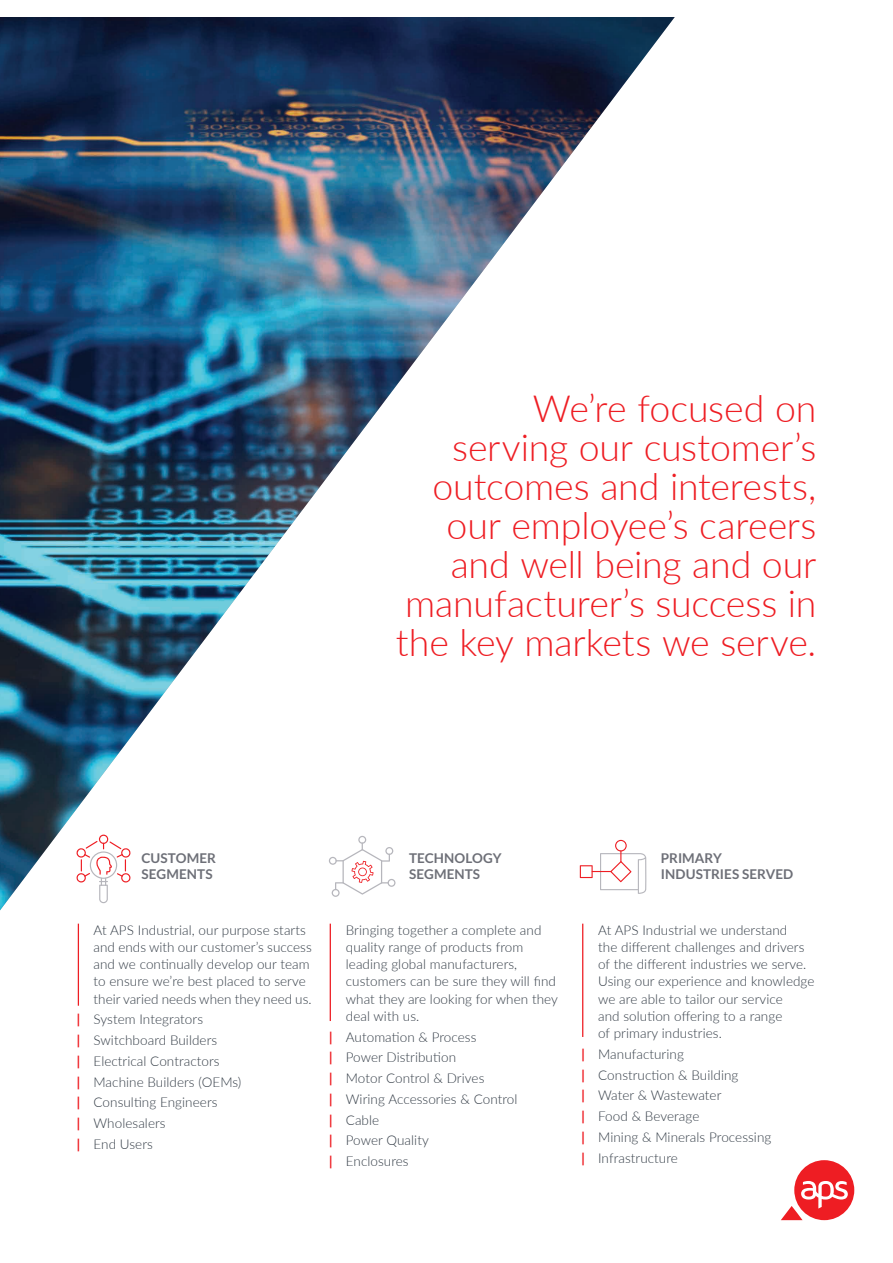
<style>
.page{position:relative;width:893px;height:1263px;background:#fff}
.page>*{position:absolute;margin:0;border:0;box-sizing:border-box;transform-origin:0 0}
.t1{font:300 37.5px/39px "Lato";letter-spacing:-.005em;color:#ee1d23;text-align:right}
.t2{font:300 13.5px/20.7px "Lato";letter-spacing:.005em;color:#323b45}
.t3{font:700 13.5px/16.5px "Lato";letter-spacing:.005em;color:#6d6f77}
.s1{font-weight:700;color:#ee1d23}
</style>
<div class="page">
<img style="left:0;top:17px;width:675px;height:893px">
<svg style="left:329px;top:836px;width:66px;height:61px"></svg>
<svg style="left:580px;top:840px;width:66px;height:54px"></svg>
<svg style="left:76px;top:834px;width:55px;height:69px"></svg>
<hr style="left:78px;top:924px;width:1px;height:82px;background:#ee1d23">
<hr style="left:330px;top:924px;width:1px;height:97px;background:#ee1d23">
<hr style="left:582px;top:924px;width:1px;height:113px;background:#ee1d23">
<div style="left:794px;top:1160px;width:60px;height:60px;background:#ee1d23;border-radius:50%"></div>
<svg style="left:781px;top:1181px;width:67px;height:39px"></svg>
<h1 class="t1" style="left:396px;top:387px;width:422px">We’re focused on<br>serving our customer’s outcomes and interests, our employee’s careers and well being and our manufacturer’s success in the key markets we serve.</h1>
<p class="t3" style="left:142px;top:849px;width:76px">CUSTOMER<br>SEGMENTS</p>
<p class="t2" style="left:94px;top:920px;width:220px;line-height:17.2px">At APS Industrial, our purpose starts and ends with our customer’s success and we continually develop our team to ensure we’re best placed to serve their varied needs when they need us.</p>
<p class="t2" style="left:77px;top:1008px;width:166px"><span class="s1">|</span> System Integrators<br><span class="s1">|</span> Switchboard Builders<br><span class="s1">|</span> Electrical Contractors<br><span class="s1">|</span> Machine Builders (OEMs) <span class="s1">|</span> Consulting Engineers<br><span class="s1">|</span> Wholesalers<br><span class="s1">|</span> End Users</p>
<p class="t3" style="left:409px;top:849px;width:94px">TECHNOLOGY<br>SEGMENTS</p>
<p class="t3" style="left:661px;top:849px;width:134px">PRIMARY<br>INDUSTRIES SERVED</p>
<p class="t2" style="left:346px;top:920px;width:214px;line-height:17.2px">Bringing together a complete and quality range of products from leading global manufacturers, customers can be sure they will find what they are looking for when they deal with us.</p>
<p class="t2" style="left:329px;top:1026px;width:190px"><span class="s1">|</span> Automation &amp; Process<br><span class="s1">|</span> Power Distribution<br><span class="s1">|</span> Motor Control &amp; Drives<br><span class="s1">|</span> Wiring Accessories &amp; Control <span class="s1">|</span> Cable<br><span class="s1">|</span> Power Quality<br><span class="s1">|</span> Enclosures</p>
<p class="t2" style="left:598px;top:920px;width:218px;line-height:17.2px">At APS Industrial we understand<br>the different challenges and drivers of the different industries we serve.<br>Using our experience and knowledge we are able to tailor our service<br>and solution offering to a range<br>of primary industries.</p>
<p class="t2" style="left:581px;top:1043px;width:192px"><span class="s1">|</span> Manufacturing<br><span class="s1">|</span> Construction &amp; Building<br><span class="s1">|</span> Water &amp; Wastewater<br><span class="s1">|</span> Food &amp; Beverage<br><span class="s1">|</span> Mining &amp; Minerals Processing <span class="s1">|</span> Infrastructure</p>
</div>
